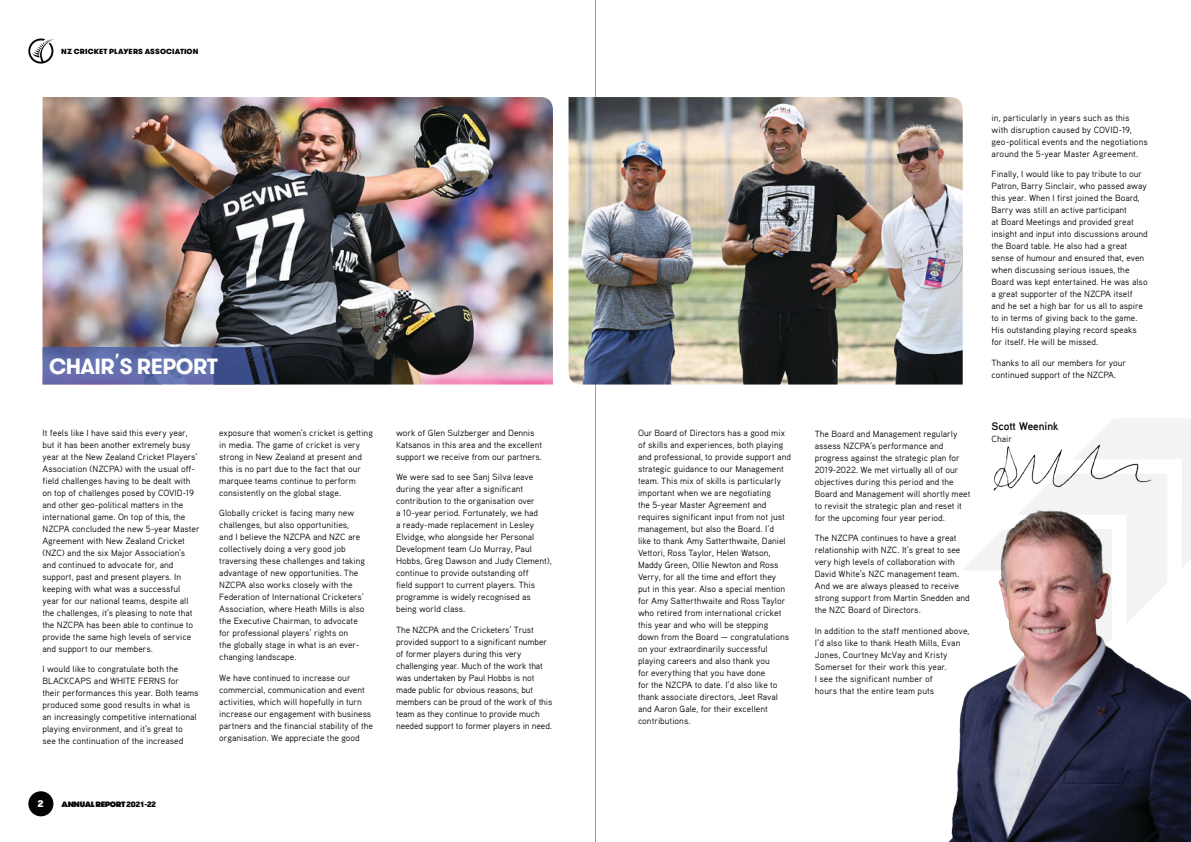
<style>
.page{position:relative;width:1191px;height:842px;background:#fff}
.page>*{position:absolute;margin:0;border:0;box-sizing:border-box;transform-origin:0 0}
.t1{font:700 22px "GT Walsheim Trial";letter-spacing:-.025em;color:#fff}
.t2{font:700 11px "Aaux Pro";color:#030505}
.t3{font:900 9.6px "GT Walsheim Trial";color:#fff}
.t4{font:9px/12px "Aaux Pro";color:#030505}
.t5{font:800 7.8px "GT Walsheim Trial";letter-spacing:-.06em;color:#030505}
.t6{font:900 7.4px "GT Walsheim Trial";letter-spacing:.015em;color:#030505}
.s1{font-weight:900}
</style>
<div class="page">
<hr style="left:595px;top:0;width:1px;height:842px;background:#9e9d9d">
<svg style="left:1037px;top:419px;width:154px;height:77px"></svg>
<img style="left:43px;top:97px;width:510px;height:287px">
<svg style="left:43px;top:347px;width:235px;height:37px"></svg>
<img style="left:993px;top:442px;width:163px;height:50px">
<img style="left:568px;top:97px;width:394px;height:287px">
<img style="left:948px;top:496px;width:243px;height:346px">
<svg style="left:28px;top:39px;width:26px;height:25px"></svg>
<div style="left:28px;top:791px;width:25px;height:25px;background:#030505;border-radius:50%"></div>
<p class="t6" style="left:61px;top:49px;width:139px">NZ CRICKET PLAYERS ASSOCIATION</p>
<h1 class="t1" style="left:49px;top:358px;width:168px">CHAIR<sup>’</sup>S REPORT</h1>
<p class="t4" style="left:43px;top:426px;width:159px">It feels like I have said this every year, but it has been another extremely busy year at the New Zealand Cricket Players’ Association (NZCPA) with the usual off&shy;field challenges having to be dealt with on top of challenges posed by COVID-19 and other geo-political matters in the international game. On top of this, the NZCPA concluded the new 5-year Master Agreement with New Zealand Cricket (NZC) and the six Major Association’s and continued to advocate for, and support, past and present players. In keeping with what was a successful<br>year for our national teams, despite all the challenges, it’s pleasing to note that the NZCPA has been able to continue to provide the same high levels of service and support to our members.</p>
<p class="t4" style="left:43px;top:663px;width:158px">I would like to congratulate both the BLACKCAPS and WHITE FERNS for their performances this year. Both teams produced some good results in what is an increasingly competitive international playing environment, and it’s great to<br>see the continuation of the increased</p>
<p class="t4" style="left:219px;top:426px;width:155px">exposure that women’s cricket is getting in media. The game of cricket is very strong in New Zealand at present and this is no part due to the fact that our marquee teams continue to perform consistently on the global stage.</p>
<p class="t4" style="left:219px;top:507px;width:147px">Globally cricket is facing many new challenges, but also opportunities,<br>and I believe the NZCPA and NZC are collectively doing a very good job traversing these challenges and taking advantage of new opportunities. The NZCPA also works closely with the Federation of International Cricketers’ Association, where Heath Mills is also the Executive Chairman, to advocate for professional players’ rights on<br>the globally stage in what is an ever&shy;changing landscape.</p>
<p class="t4" style="left:219px;top:671px;width:155px">We have continued to increase our commercial, communication and event activities, which will hopefully in turn increase our engagement with business partners and the financial stability of the organisation. We appreciate the good</p>
<p class="t3" style="left:37px;top:799px;width:8px">2</p>
<p class="t5" style="left:62px;top:800px;width:96px">ANNUAL REPORT <span class="s1">2021-22</span></p>
<p class="t4" style="left:396px;top:426px;width:147px">work of Glen Sulzberger and Dennis<br>Katsanos in this area and the excellent support we receive from our partners.</p>
<p class="t4" style="left:396px;top:471px;width:157px">We were sad to see Sanj Silva leave during the year after a significant contribution to the organisation over<br>a 10-year period. Fortunately, we had<br>a ready-made replacement in Lesley Elvidge, who alongside her Personal Development team (Jo Murray, Paul Hobbs, Greg Dawson and Judy Clement), continue to provide outstanding off<br>field support to current players. This programme is widely recognised as being world class.</p>
<p class="t4" style="left:396px;top:623px;width:158px">The NZCPA and the Cricketers’ Trust provided support to a significant number of former players during this very challenging year. Much of the work that was undertaken by Paul Hobbs is not made public for obvious reasons, but members can be proud of the work of this team as they continue to provide much needed support to former players in need.</p>
<p class="t4" style="left:638px;top:426px;width:154px">Our Board of Directors has a good mix of skills and experiences, both playing and professional, to provide support and strategic guidance to our Management team. This mix of skills is particularly important when we are negotiating<br>the 5-year Master Agreement and requires significant input from not just management, but also the Board. I’d<br>like to thank Amy Satterthwaite, Daniel Vettori, Ross Taylor, Helen Watson, Maddy Green, Ollie Newton and Ross Verry, for all the time and effort they<br>put in this year. Also a special mention for Amy Satterthwaite and Ross Taylor who retired from international cricket this year and who will be stepping down from the Board — congratulations on your extraordinarily successful playing careers and also thank you<br>for everything that you have done<br>for the NZCPA to date. I’d also like to thank associate directors, Jeet Raval and Aaron Gale, for their excellent contributions.</p>
<p class="t4" style="left:814px;top:427px;width:157px">The Board and Management regularly assess NZCPA’s performance and progress against the strategic plan for 2019-2022. We met virtually all of our objectives during this period and the Board and Management will shortly meet to revisit the strategic plan and reset it for the upcoming four year period.</p>
<p class="t4" style="left:814px;top:532px;width:156px">The NZCPA continues to have a great relationship with NZC. It’s great to see very high levels of collaboration with David White’s NZC management team.<br>And we are always pleased to receive strong support from Martin Snedden and the NZC Board of Directors.</p>
<p class="t4" style="left:814px;top:624px;width:156px">In addition to the staff mentioned above, I’d also like to thank Heath Mills, Evan Jones, Courtney McVay and Kristy Somerset for their work this year.<br>I see the significant number of<br>hours that the entire team puts</p>
<p class="t4" style="left:991px;top:111px;width:158px">in, particularly in years such as this with disruption caused by COVID-19, geo-political events and the negotiations around the 5-year Master Agreement.</p>
<p class="t4" style="left:991px;top:168px;width:158px">Finally, I would like to pay tribute to our Patron, Barry Sinclair, who passed away this year. When I first joined the Board, Barry was still an active participant<br>at Board Meetings and provided great insight and input into discussions around the Board table. He also had a great sense of humour and ensured that, even when discussing serious issues, the Board was kept entertained. He was also a great supporter of the NZCPA itself and he set a high bar for us all to aspire to in terms of giving back to the game.<br>His outstanding playing record speaks for itself. He will be missed.</p>
<p class="t4" style="left:991px;top:356px;width:136px">Thanks to all our members for your continued support of the NZCPA.</p>
<p class="t2" style="left:991px;top:419px;width:68px">Scott Weenink</p>
<p class="t4" style="left:991px;top:432px;width:22px">Chair</p>
</div>
